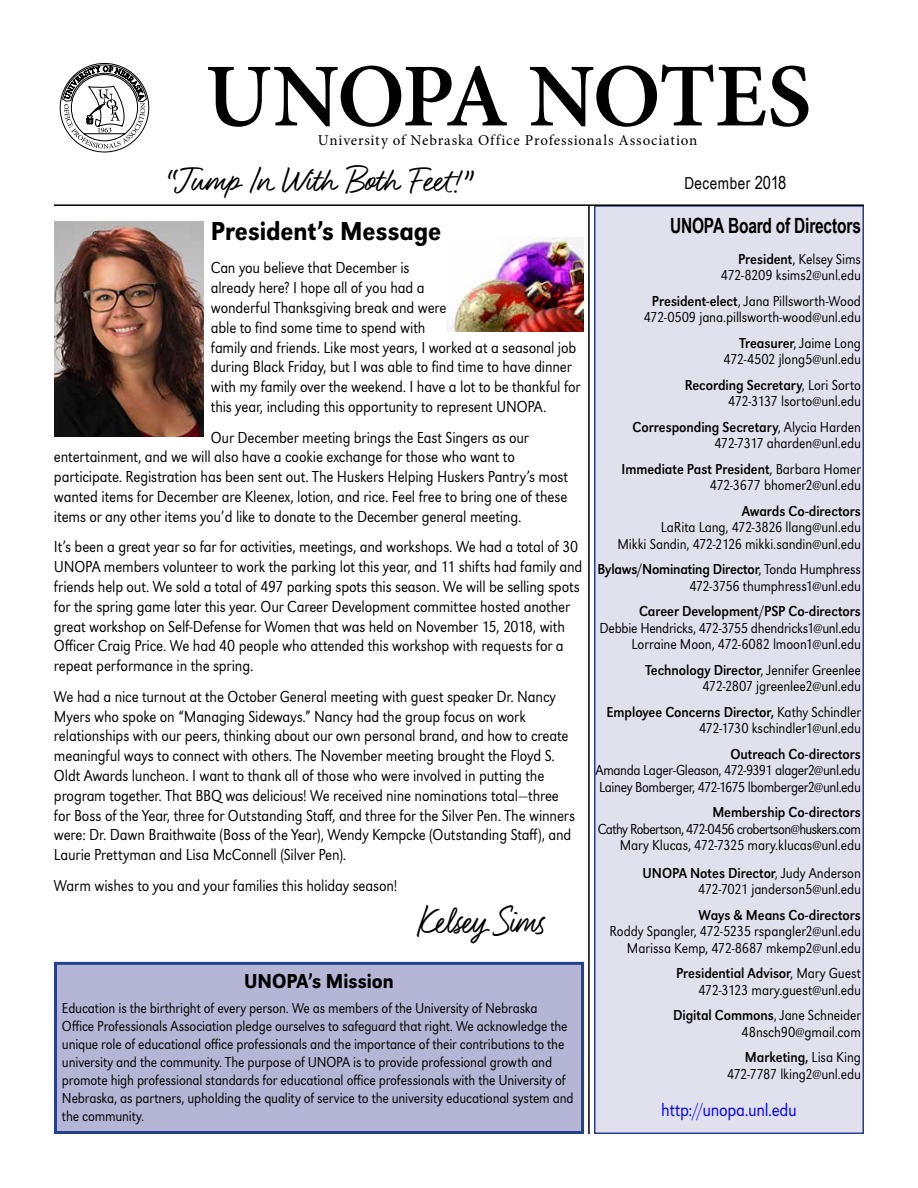
<style>
.page{position:relative;width:918px;height:1188px;background:#fff}
.page>*{position:absolute;margin:0;border:0;box-sizing:border-box;transform-origin:0 0}
.t1{font:600 90px "Minion Pro";letter-spacing:-.025em;color:#000}
.t2{font:42px "Felt That";letter-spacing:-.01em;color:#000;scale:.9 1}
.t3{font:37.5px "Felt That";letter-spacing:.005em;color:#000}
.t4{font:500 27px "URW Grotesk";color:#000;scale:.9 1}
.t5{font:700 21px "Arial Narrow";letter-spacing:-.01em;color:#000;scale:.9 1}
.t6{font:500 21px "URW Grotesk";letter-spacing:-.005em;color:#000;scale:.9 1}
.t7{font:300 18.75px "URW Grotesk";letter-spacing:-.015em;color:#00f;scale:.9 1}
.t8{font:300 16.5px/19.8px "URW Grotesk";letter-spacing:-.01em;color:#000;scale:.9 1}
.t9{font:16.5px "Arial Narrow";letter-spacing:.03em;color:#000}
.t10{font:300 15px/16.5px "URW Grotesk";letter-spacing:-.01em;color:#000;text-align:right;scale:.9 1}
.t11{font:15px "URW Grotesk";color:#000;scale:.9 1}
.t12{font:300 15px/16.5px "URW Grotesk";letter-spacing:-.03em;color:#000;scale:.9 1}
.t13{font:300 15px/16.5px "URW Grotesk";letter-spacing:-.04em;color:#000;text-align:right;scale:.9 1}
.t14{font:15px "Minion Pro";letter-spacing:.055em;color:#000}
.s1{font-size:18px}
.s2{font-weight:400}
</style>
<div class="page">
<div style="left:595px;top:206px;width:268px;height:927px;background:#e1e0ed"></div>
<div style="left:594px;top:205px;width:270px;height:929px;border:2px solid #25408f"></div>
<img style="left:54px;top:221px;width:149px;height:215px">
<hr style="left:54px;top:204px;width:810px;height:2px;background:#000">
<hr style="left:588px;top:206px;width:2px;height:928px;background:#000">
<div style="left:54px;top:962px;width:530px;height:172px;background:#b5b5d5;border:3px solid #25408f"></div>
<svg style="left:62px;top:65px;width:85px;height:84px"></svg>
<img style="left:447px;top:237px;width:137px;height:94px">
<h1 class="t1" style="left:205px;top:34px;width:608px">UNOPA NOTES</h1>
<p class="t14" style="left:318px;top:130px;width:381px">University of Nebraska Office Professionals Association</p>
<h3 class="t3" style="left:165px;top:157px;width:309px">“Jump In With Both Feet!”</h3>
<h3 class="t4" style="left:211px;top:215px;width:258px">President’s Message</h3>
<p class="t8" style="left:211px;top:258px;width:412px">Can you believe that December is<br>already here? I hope all of you had a<br>wonderful Thanksgiving break and were<br>able to find some time to spend with<br>family and friends. Like most years, I worked at a seasonal job during Black Friday, but I was able to find time to have dinner with my family over the weekend. I have a lot to be thankful for this year, including this opportunity to represent UNOPA.</p>
<p class="t8" style="left:54px;top:427px;width:573px;text-indent:157px">Our December meeting brings the East Singers as our entertainment, and we will also have a cookie exchange for those who want to participate. Registration has been sent out. The Huskers Helping Huskers Pantry’s most wanted items for December are Kleenex, lotion, and rice. Feel free to bring one of these items or any other items you’d like to donate to the December general meeting.</p>
<p class="t8" style="left:54px;top:537px;width:589px">It’s been a great year so far for activities, meetings, and workshops. We had a total of 30<br>UNOPA members volunteer to work the parking lot this year, and 11 shifts had family and friends help out. We sold a total of 497 parking spots this season. We will be selling spots for the spring game later this year. Our Career Development committee hosted another great workshop on Self-Defense for Women that was held on November 15, 2018, with Officer Craig Price. We had 40 people who attended this workshop with requests for a repeat performance in the spring.</p>
<p class="t8" style="left:54px;top:687px;width:580px">We had a nice turnout at the October General meeting with guest speaker Dr. Nancy Myers who spoke on “Managing Sideways.” Nancy had the group focus on work relationships with our peers, thinking about our own personal brand, and how to create meaningful ways to connect with others. The November meeting brought the Floyd S.<br>Oldt Awards luncheon. I want to thank all of those who were involved in putting the program together. That BBQ was delicious! We received nine nominations total—three for Boss of the Year, three for Outstanding Staff, and three for the Silver Pen. The winners were: Dr. Dawn Braithwaite (Boss of the Year), Wendy Kempcke (Outstanding Staff), and Laurie Prettyman and Lisa McConnell (Silver Pen).</p>
<p class="t8" style="left:54px;top:876px;width:383px">Warm wishes to you and your families this holiday season!</p>
<h2 class="t2" style="left:417px;top:896px;width:138px">Kelsey Sims</h2>
<p class="t6" style="left:244px;top:968px;width:168px">UNOPA’s Mission</p>
<p class="t10" style="left:62px;top:999px;width:570px;line-height:18px;text-align:left">Education is the birthright of every person. We as members of the University of Nebraska Office Professionals Association pledge ourselves to safeguard that right. We acknowledge the unique role of educational office professionals and the importance of their contributions to the university and the community. The purpose of UNOPA is to provide professional growth and promote high professional standards for educational office professionals with the University of Nebraska, as partners, upholding the quality of service to the university educational system and the community.</p>
<p class="t9" style="left:684px;top:171px;width:104px">December <span class="s1">2018</span></p>
<p class="t5" style="left:670px;top:210px;width:214px">UNOPA Board of Directors</p>
<p class="t10" style="left:721px;top:251px;width:157px"><span class="s2">President</span>, Kelsey Sims<br>472-8209 ksims2@unl.edu</p>
<p class="t10" style="left:644px;top:293px;width:243px;text-align:center"><span class="s2">President-elect</span>, Jana Pillsworth-Wood<br>472-0509 jana.pillsworth-wood@unl.edu</p>
<p class="t10" style="left:724px;top:335px;width:154px"><span class="s2">Treasurer</span>, Jaime Long<br>472-4502 jlong5@unl.edu</p>
<p class="t10" style="left:685px;top:377px;width:197px"><span class="s2">Recording Secretary</span>, Lori Sorto<br>472-3137 lsorto@unl.edu</p>
<p class="t10" style="left:633px;top:419px;width:255px"><span class="s2">Corresponding Secretary</span>, Alycia Harden<br>472-7317 aharden@unl.edu</p>
<p class="t10" style="left:622px;top:461px;width:268px"><span class="s2">Immediate Past President</span>, Barbara Homer<br>472-3677 bhomer2@unl.edu</p>
<p class="t11" style="left:742px;top:502px;width:134px">Awards Co-directors</p>
<p class="t10" style="left:618px;top:519px;width:272px">LaRita Lang, 472-3826 llang@unl.edu<br>Mikki Sandin, 472-2126 mikki.sandin@unl.edu</p>
<p class="t10" style="left:597px;top:561px;width:294px"><span class="s2">Bylaws/Nominating Director</span>, Tonda Humphress<br>472-3756 thumphress1@unl.edu</p>
<p class="t11" style="left:639px;top:603px;width:248px">Career Development/PSP Co-directors</p>
<p class="t10" style="left:600px;top:620px;width:292px">Debbie Hendricks, 472-3755 dhendricks1@unl.edu<br>Lorraine Moon, 472-6082 lmoon1@unl.edu</p>
<p class="t10" style="left:645px;top:662px;width:241px"><span class="s2">Technology Director</span>, Jennifer Greenlee<br>472-2807 jgreenlee2@unl.edu</p>
<p class="t10" style="left:606px;top:704px;width:284px"><span class="s2">Employee Concerns Director,</span> Kathy Schindler<br>472-1730 kschindler1@unl.edu</p>
<p class="t11" style="left:730px;top:745px;width:147px">Outreach Co-directors</p>
<p class="t12" style="left:595px;top:762px;width:296px">Amanda Lager-Gleason, 472-9391 alager2@unl.edu<br>Lainey Bomberger, 472-1675 lbomberger2@unl.edu</p>
<p class="t11" style="left:712px;top:804px;width:167px">Membership Co-directors</p>
<p class="t13" style="left:598px;top:821px;width:294px">Cathy Robertson, 472-0456 crobertson@huskers.com<br>Mary Klucas, 472-7325 mary.klucas@unl.edu</p>
<p class="t10" style="left:643px;top:865px;width:244px"><span class="s2">UNOPA Notes Director</span>, Judy Anderson<br>472-7021 janderson5@unl.edu</p>
<p class="t11" style="left:699px;top:906px;width:182px">Ways &amp; Means Co-directors</p>
<p class="t10" style="left:610px;top:923px;width:281px">Roddy Spangler, 472-5235 rspangler2@unl.edu<br>Marissa Kemp, 472-8687 mkemp2@unl.edu</p>
<p class="t10" style="left:676px;top:965px;width:207px"><span class="s2">Presidential Advisor</span>, Mary Guest<br>472-3123 mary.guest@unl.edu</p>
<p class="t10" style="left:673px;top:1007px;width:210px"><span class="s2">Digital Commons</span>, Jane Schneider<br>48nsch90@gmail.com</p>
<p class="t10" style="left:727px;top:1049px;width:150px"><span class="s2">Marketing,</span> Lisa King<br>472-7787 lking2@unl.edu</p>
<p class="t7" style="left:661px;top:1099px;width:152px">http://unopa.unl.edu</p>
</div>
